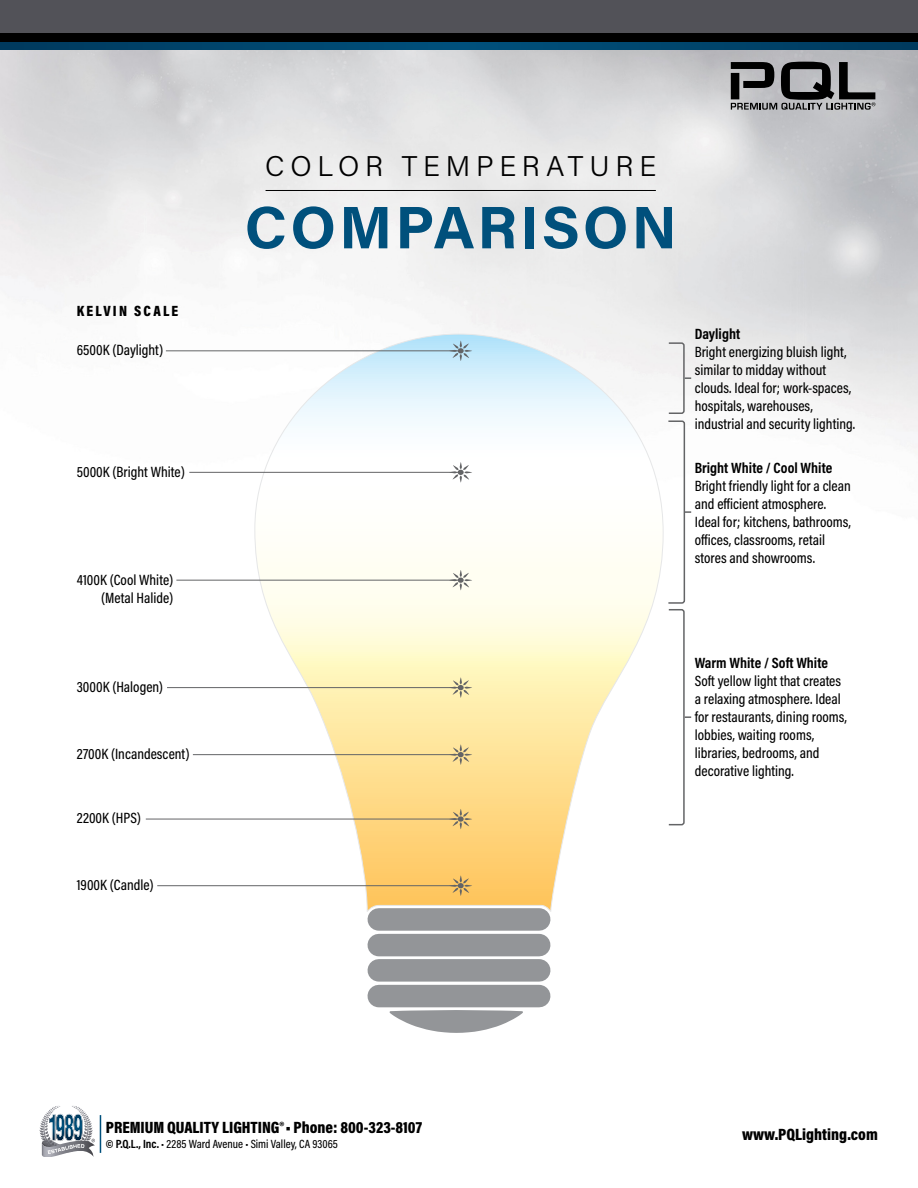
<style>
.page{position:relative;width:918px;height:1188px;background:#fff}
.page>*{position:absolute;margin:0;border:0;box-sizing:border-box;transform-origin:0 0}
.t1{font:700 60px "Acumin Pro";letter-spacing:.05em;color:#00507c}
.t2{font:300 28.5px "Acumin Pro";letter-spacing:.2em;color:#000}
.t3{font:900 16.5px "Acumin Pro Cond";color:#000}
.t4{font:500 15px/18px "Acumin Pro Cond";color:#000}
.t5{font:700 15px "Acumin Pro Cond";color:#000}
.t6{font:900 15px "Acumin Pro Cond";letter-spacing:.15em;color:#000}
.t7{font:500 12px "Acumin Pro Cond";color:#000}
.s1{font-weight:700}
</style>
<div class="page">
<img style="left:0;top:49px;width:918px;height:707px">
<hr style="left:100px;top:1115px;width:1px;height:38px;background:#00507c">
<svg style="left:731px;top:62px;width:144px;height:48px;background:#707072"></svg>
<svg style="left:0;top:42px;width:918px;height:7px;background:#00446c"></svg>
<div style="left:0;top:30px;width:918px;height:12px;background:#000"></div>
<div style="left:0;top:0;width:918px;height:33px;background:#525258"></div>
<svg style="left:42px;top:1114px;width:53px;height:43px"></svg>
<svg style="left:254px;top:334px;width:410px;height:579px"></svg>
<div style="left:379px;top:934px;width:160px;height:22px;background:#939598"></div>
<div style="left:379px;top:959px;width:160px;height:23px;background:#939598"></div>
<div style="left:379px;top:985px;width:160px;height:22px;background:#939598"></div>
<svg style="left:389px;top:1010px;width:134px;height:23px"></svg>
<div style="left:379px;top:908px;width:160px;height:23px;background:#939598"></div>
<svg style="left:449px;top:341px;width:23px;height:20px"></svg>
<hr style="left:166px;top:350px;width:295px;height:1px;background:#636466">
<svg style="left:449px;top:876px;width:23px;height:20px"></svg>
<hr style="left:157px;top:885px;width:304px;height:1px;background:#636466">
<svg style="left:449px;top:809px;width:23px;height:20px"></svg>
<hr style="left:146px;top:819px;width:315px;height:1px;background:#636466">
<svg style="left:449px;top:745px;width:23px;height:20px"></svg>
<hr style="left:193px;top:754px;width:268px;height:1px;background:#636466">
<svg style="left:449px;top:570px;width:23px;height:20px"></svg>
<hr style="left:176px;top:580px;width:285px;height:1px;background:#636466">
<svg style="left:449px;top:462px;width:23px;height:20px"></svg>
<hr style="left:189px;top:472px;width:272px;height:1px;background:#636466">
<svg style="left:449px;top:677px;width:23px;height:21px"></svg>
<hr style="left:167px;top:687px;width:294px;height:1px;background:#636466">
<svg style="left:667px;top:342px;width:24px;height:484px"></svg>
<hr style="left:266px;top:190px;width:390px;height:1px;background:#000">
<p class="t6" style="left:77px;top:301px;width:103px">KELVIN SCALE</p>
<p class="t4" style="left:77px;top:341px;width:88px">6500K (Daylight)</p>
<p class="t4" style="left:77px;top:462px;width:110px">5000K (Bright White)</p>
<p class="t4" style="left:77px;top:570px;width:98px;text-align:right">4100K (Cool White) (Metal Halide)</p>
<p class="t4" style="left:77px;top:678px;width:88px">3000K (Halogen)</p>
<p class="t4" style="left:77px;top:745px;width:114px">2700K (Incandescent)</p>
<p class="t4" style="left:77px;top:809px;width:66px">2200K (HPS)</p>
<p class="t4" style="left:77px;top:876px;width:78px">1900K (Candle)</p>
<p class="t2" style="left:265px;top:146px;width:392px">COLOR TEMPERATURE</p>
<p class="t1" style="left:245px;top:185px;width:434px">COMPARISON</p>
<p class="t5" style="left:695px;top:324px;width:47px">Daylight</p>
<p class="t4" style="left:695px;top:342px;width:162px">Bright energizing bluish light, similar to midday without clouds. Ideal for; work-spaces, hospitals, warehouses, industrial and security lighting.</p>
<p class="t5" style="left:695px;top:458px;width:139px">Bright White / Cool White</p>
<p class="t4" style="left:695px;top:476px;width:158px">Bright friendly light for a clean and efficient atmosphere.<br>Ideal for; kitchens, bathrooms, offices, classrooms, retail stores and showrooms.</p>
<p class="t5" style="left:695px;top:653px;width:135px">Warm White / Soft White</p>
<p class="t4" style="left:695px;top:671px;width:154px">Soft yellow light that creates a relaxing atmosphere. Ideal for restaurants, dining rooms, lobbies, waiting rooms, libraries, bedrooms, and decorative lighting.</p>
<p class="t3" style="left:106px;top:1116px;width:318px">PREMIUM QUALITY LIGHTING®• Phone: 800-323-8107</p>
<p class="t7" style="left:106px;top:1136px;width:234px"><span class="s1">© P.Q.L., Inc.</span> • 2285 Ward Avenue • Simi Valley, CA 93065</p>
<p class="t3" style="left:742px;top:1124px;width:137px">www.PQLighting.com</p>
</div>
